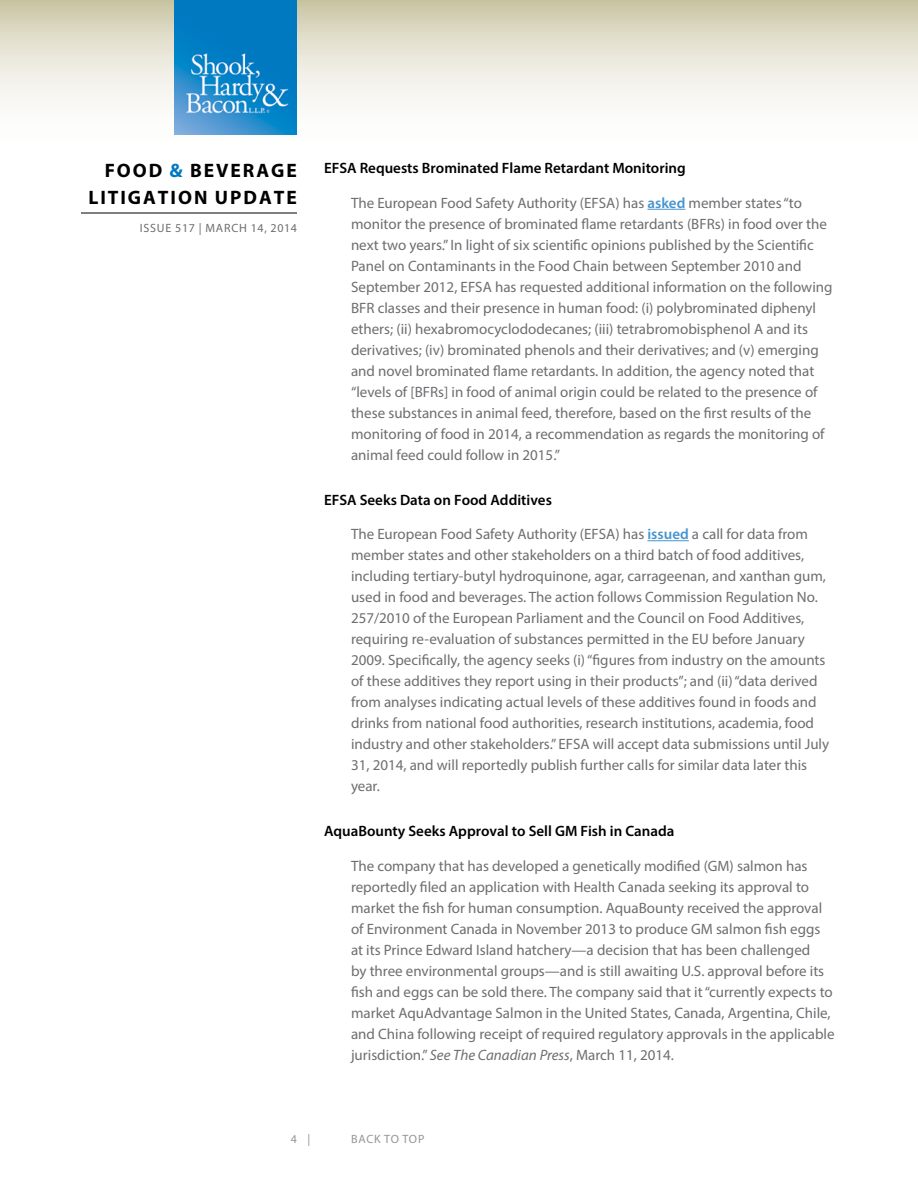
<style>
.page{position:relative;width:918px;height:1188px;background:#fff}
.page>*{position:absolute;margin:0;border:0;box-sizing:border-box;transform-origin:0 0}
.t1{font:700 19.5px/27px "Myriad Pro";letter-spacing:.1em;color:#000}
.t2{font:15px/21px "Myriad Pro";color:#6d6e71}
.t3{font:600 15px "Myriad Pro";color:#000}
.t4{font:12px "Myriad Pro";letter-spacing:.065em;color:#6d6e71}
.t5{font:12px "Myriad Pro";color:#939598}
.s1{color:#0079c1}
.s2{font-weight:600;color:#4594d0}
.s3{font-style:italic}
</style>
<div class="page">
<svg style="left:0;top:0;width:918px;height:135px"></svg>
<hr style="left:81px;top:213px;width:216px;height:1px;background:#000">
<img style="left:175px;top:0;width:122px;height:135px">
<hr style="left:647px;top:209px;width:38px;height:1px;background:#4594d0">
<hr style="left:647px;top:540px;width:42px;height:1px;background:#4594d0">
<h1 class="t1" style="left:88px;top:156px;width:210px;text-indent:16px">FOOD <span class="s1">&amp;</span> BEVERAGE<br>LITIGATION UPDATE</h1>
<p class="t4" style="left:140px;top:221px;width:159px">Issue 517 | MARCH 14, 2014</p>
<p class="t3" style="left:324px;top:159px;width:363px">EFSA Requests Brominated Flame Retardant Monitoring</p>
<p class="t2" style="left:351px;top:192px;width:483px">The European Food Safety Authority (EFSA) has <span class="s2">asked</span> member states “to monitor the presence of brominated flame retardants (BFRs) in food over the next two years.” In light of six scientific opinions published by the Scientific Panel on Contaminants in the Food Chain between September 2010 and September 2012, EFSA has requested additional information on the following BFR classes and their presence in human food: (i) polybrominated diphenyl ethers; (ii) hexabromocyclododecanes; (iii) tetrabromobisphenol A and its derivatives; (iv) brominated phenols and their derivatives; and (v) emerging and novel brominated flame retardants. In addition, the agency noted that “levels of [BFRs] in food of animal origin could be related to the presence of these substances in animal feed, therefore, based on the first results of the monitoring of food in 2014, a recommendation as regards the monitoring of animal feed could follow in 2015.”</p>
<p class="t3" style="left:324px;top:490px;width:229px">EFSA Seeks Data on Food Additives</p>
<p class="t2" style="left:351px;top:523px;width:480px">The European Food Safety Authority (EFSA) has <span class="s2">issued</span> a call for data from member states and other stakeholders on a third batch of food additives, including tertiary-butyl hydroquinone, agar, carrageenan, and xanthan gum, used in food and beverages. The action follows Commission Regulation No.<br>257/2010 of the European Parliament and the Council on Food Additives, requiring re-evaluation of substances permitted in the EU before January 2009. Specifically, the agency seeks (i) “figures from industry on the amounts of these additives they report using in their products”; and (ii) “data derived from analyses indicating actual levels of these additives found in foods and drinks from national food authorities, research institutions, academia, food industry and other stakeholders.” EFSA will accept data submissions until July 31, 2014, and will reportedly publish further calls for similar data later this year.</p>
<p class="t3" style="left:324px;top:822px;width:352px">AquaBounty Seeks Approval to Sell GM Fish in Canada</p>
<p class="t2" style="left:351px;top:855px;width:485px">The company that has developed a genetically modified (GM) salmon has reportedly filed an application with Health Canada seeking its approval to market the fish for human consumption. AquaBounty received the approval of Environment Canada in November 2013 to produce GM salmon fish eggs at its Prince Edward Island hatchery—a decision that has been challenged<br>by three environmental groups—and is still awaiting U.S. approval before its fish and eggs can be sold there. The company said that it “currently expects to market AquAdvantage Salmon in the United States, Canada, Argentina, Chile, and China following receipt of required regulatory approvals in the applicable jurisdiction.” <span class="s3">See The Canadian Press</span>, March 11, 2014.</p>
<p class="t5" style="left:291px;top:1132px;width:21px">4 |</p>
<p class="t5" style="left:351px;top:1132px;width:9px">back</p>
<p class="t5" style="left:384px;top:1132px;width:27px">to top</p>
</div>
